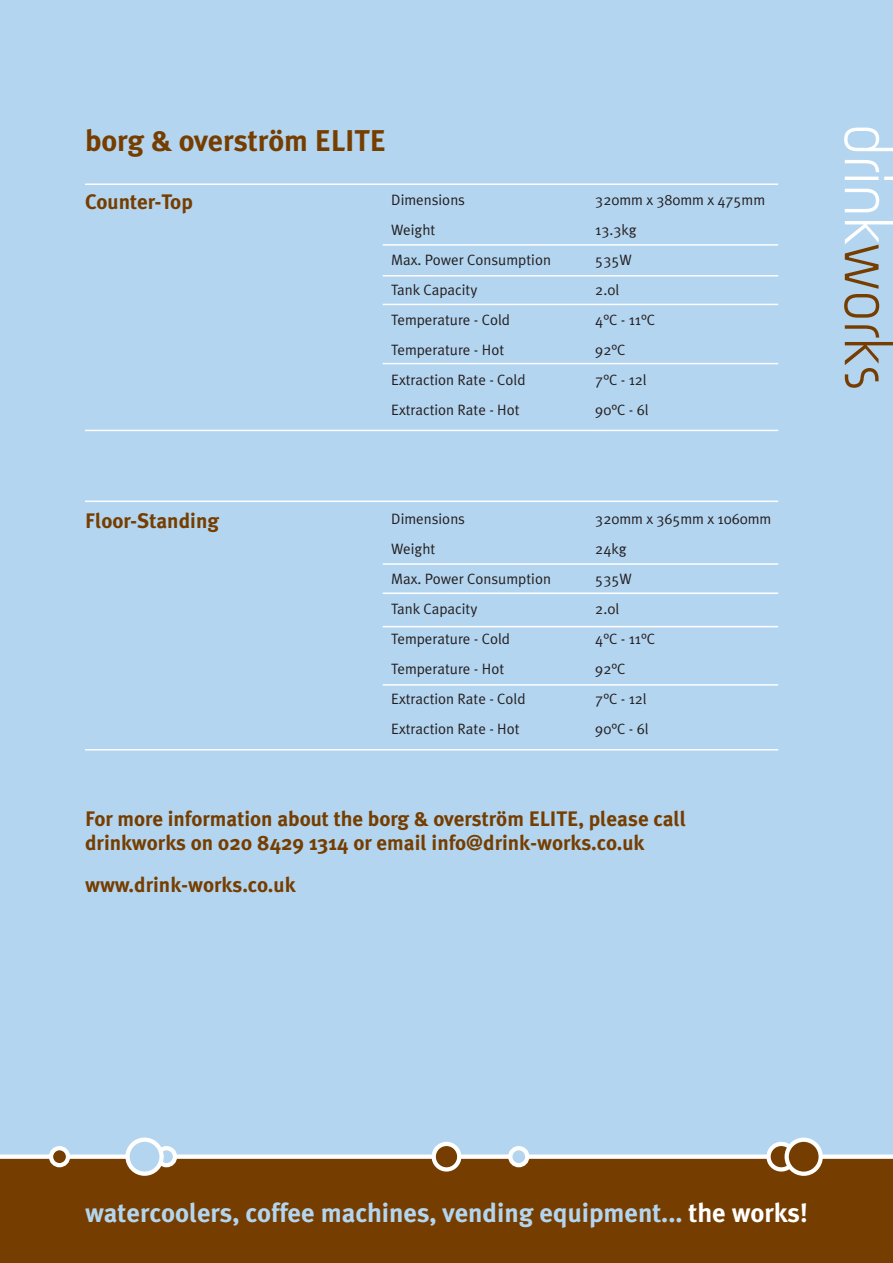
<style>
.page{position:relative;width:893px;height:1263px;background:#fff}
.page>*{position:absolute;margin:0;border:0;box-sizing:border-box;transform-origin:0 0}
.t1{font:700 30px "Meta Plus";color:#753e00}
.t2{font:700 26.55px "Meta Plus";color:#b4d5f0}
.t3{font:700 21px/24.2px "Meta Plus";color:#753e00}
.t4{font:15px "Meta Plus Normal";color:#231f20}
.s1{color:#fff}
</style>
<div class="page">
<div style="left:0;top:0;width:893px;height:1157px;background:#b4d5f0"></div>
<div style="left:0;top:1157px;width:893px;height:106px;background:#753e00"></div>
<div style="left:0;top:1154px;width:893px;height:5px;background:#fff"></div>
<div style="left:51px;top:1148px;width:17px;height:17px;background:#753e00;border-radius:50%"></div>
<div style="left:49px;top:1146px;width:21px;height:21px;border:4px solid #fff;border-radius:50%"></div>
<div style="left:510px;top:1148px;width:17px;height:17px;background:#b4d5f0;border-radius:50%"></div>
<div style="left:508px;top:1146px;width:21px;height:21px;border:4px solid #fff;border-radius:50%"></div>
<div style="left:158px;top:1148px;width:17px;height:17px;background:#b4d5f0;border-radius:50%"></div>
<div style="left:156px;top:1146px;width:21px;height:21px;border:4px solid #fff;border-radius:50%"></div>
<div style="left:434px;top:1144px;width:25px;height:25px;background:#753e00;border-radius:50%"></div>
<div style="left:432px;top:1142px;width:29px;height:29px;border:4px solid #fff;border-radius:50%"></div>
<div style="left:768px;top:1144px;width:26px;height:25px;background:#753e00;border-radius:50%"></div>
<div style="left:766px;top:1142px;width:30px;height:29px;border:4px solid #fff;border-radius:50%"></div>
<svg style="left:128px;top:1140px;width:34px;height:34px"></svg>
<div style="left:125px;top:1137px;width:39px;height:39px;border:4px solid #fff;border-radius:50%"></div>
<svg style="left:787px;top:1140px;width:34px;height:34px"></svg>
<div style="left:784px;top:1137px;width:39px;height:39px;border:4px solid #fff;border-radius:50%"></div>
<svg style="left:844px;top:128px;width:49px;height:23px"></svg>
<svg style="left:845px;top:160px;width:48px;height:20px"></svg>
<svg style="left:845px;top:189px;width:34px;height:23px"></svg>
<svg style="left:844px;top:221px;width:49px;height:97px"></svg>
<svg style="left:845px;top:325px;width:48px;height:63px"></svg>
<hr style="left:85px;top:184px;width:693px;height:1px;background:#fff">
<hr style="left:85px;top:501px;width:693px;height:1px;background:#fff">
<hr style="left:383px;top:244px;width:395px;height:2px;background:#fff">
<hr style="left:383px;top:563px;width:395px;height:2px;background:#fff">
<hr style="left:383px;top:275px;width:395px;height:1px;background:#fff">
<hr style="left:383px;top:592px;width:395px;height:2px;background:#fff">
<hr style="left:383px;top:304px;width:395px;height:1px;background:#fff">
<hr style="left:383px;top:626px;width:395px;height:1px;background:#fff">
<hr style="left:383px;top:363px;width:395px;height:1px;background:#fff">
<hr style="left:383px;top:684px;width:395px;height:2px;background:#fff">
<hr style="left:85px;top:430px;width:693px;height:1px;background:#fff">
<hr style="left:85px;top:749px;width:693px;height:1px;background:#fff">
<p class="t1" style="left:85px;top:123px;width:302px">borg &amp; overström ELITE</p>
<p class="t3" style="left:85px;top:189px;width:109px">Counter-Top</p>
<p class="t4" style="left:391px;top:191px;width:75px">Dimensions</p>
<p class="t4" style="left:391px;top:221px;width:46px">Weight</p>
<p class="t4" style="left:391px;top:251px;width:161px">Max. Power Consumption</p>
<p class="t4" style="left:391px;top:281px;width:88px">Tank Capacity</p>
<p class="t4" style="left:391px;top:311px;width:120px">Temperature - Cold</p>
<p class="t4" style="left:391px;top:341px;width:115px">Temperature - Hot</p>
<p class="t4" style="left:391px;top:371px;width:136px">Extraction Rate - Cold</p>
<p class="t4" style="left:391px;top:401px;width:130px">Extraction Rate - Hot</p>
<p class="t3" style="left:85px;top:509px;width:135px">Floor-Standing</p>
<p class="t4" style="left:391px;top:510px;width:75px">Dimensions</p>
<p class="t4" style="left:391px;top:540px;width:46px">Weight</p>
<p class="t4" style="left:391px;top:570px;width:161px">Max. Power Consumption</p>
<p class="t4" style="left:391px;top:600px;width:88px">Tank Capacity</p>
<p class="t4" style="left:391px;top:630px;width:120px">Temperature - Cold</p>
<p class="t4" style="left:391px;top:660px;width:115px">Temperature - Hot</p>
<p class="t4" style="left:391px;top:690px;width:136px">Extraction Rate - Cold</p>
<p class="t4" style="left:391px;top:720px;width:130px">Extraction Rate - Hot</p>
<p class="t4" style="left:595px;top:191px;width:171px">320mm x 380mm x 475mm</p>
<p class="t4" style="left:595px;top:221px;width:43px">13.3kg</p>
<p class="t4" style="left:595px;top:251px;width:38px">535W</p>
<p class="t4" style="left:595px;top:281px;width:25px">2.0l</p>
<p class="t4" style="left:595px;top:311px;width:61px">4°C - 11°C</p>
<p class="t4" style="left:595px;top:341px;width:32px">92°C</p>
<p class="t4" style="left:595px;top:371px;width:53px">7°C - 12l</p>
<p class="t4" style="left:595px;top:401px;width:55px">90°C - 6l</p>
<p class="t4" style="left:595px;top:510px;width:178px">320mm x 365mm x 1060mm</p>
<p class="t4" style="left:595px;top:540px;width:33px">24kg</p>
<p class="t4" style="left:595px;top:570px;width:38px">535W</p>
<p class="t4" style="left:595px;top:600px;width:25px">2.0l</p>
<p class="t4" style="left:595px;top:630px;width:61px">4°C - 11°C</p>
<p class="t4" style="left:595px;top:660px;width:32px">92°C</p>
<p class="t4" style="left:595px;top:690px;width:53px">7°C - 12l</p>
<p class="t4" style="left:595px;top:720px;width:55px">90°C - 6l</p>
<p class="t3" style="left:85px;top:807px;width:603px">For more information about the borg &amp; overström ELITE, please call drinkworks on 020 8429 1314 or email info@drink-works.co.uk</p>
<p class="t3" style="left:85px;top:872px;width:212px">www.drink-works.co.uk</p>
<p class="t2" style="left:85px;top:1197px;width:724px">watercoolers, coffee machines, vending equipment... <span class="s1">the works!</span></p>
</div>
